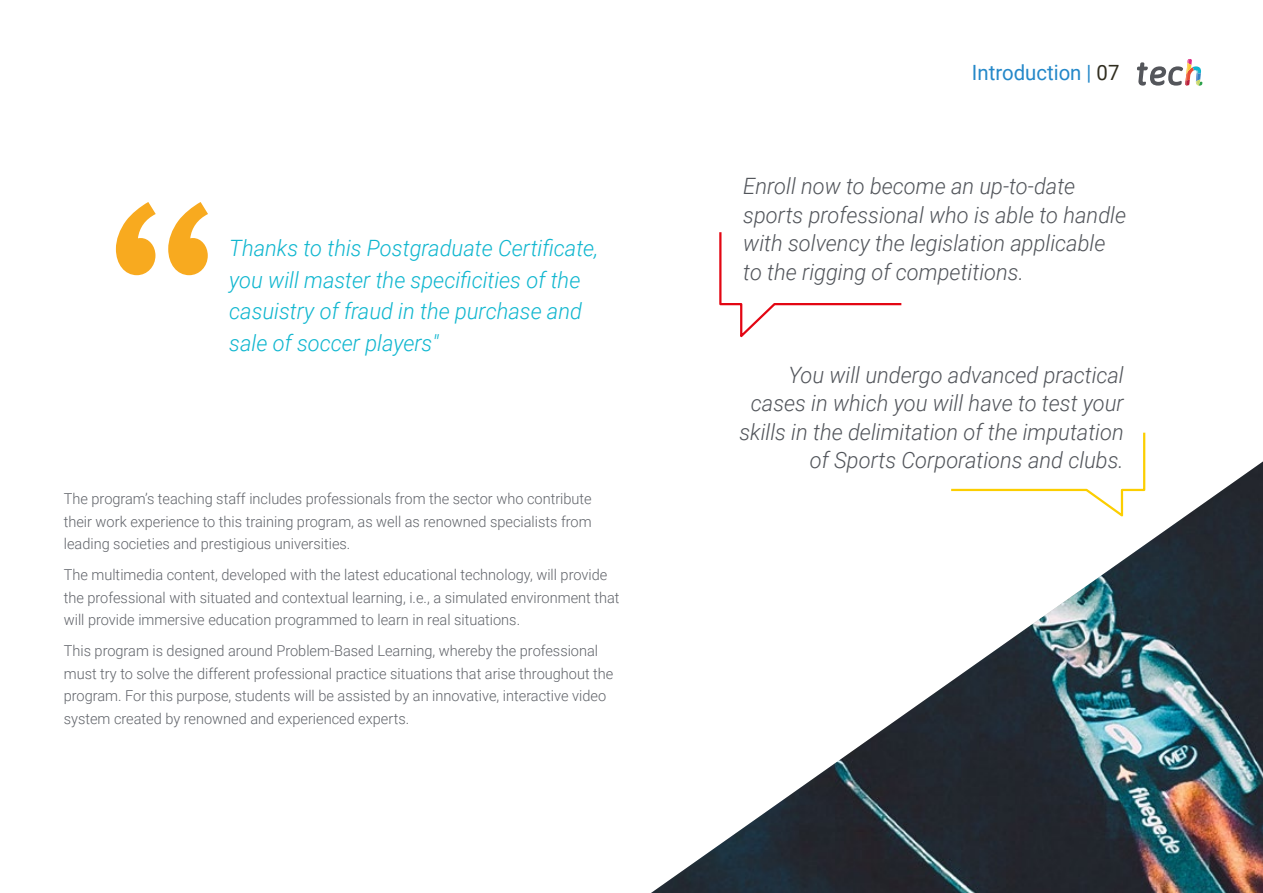
<style>
.page{position:relative;width:1263px;height:893px;background:#fff}
.page>*{position:absolute;margin:0;border:0;box-sizing:border-box;transform-origin:0 0}
.t1{font:italic 300 22.5px/28.5px "Roboto";color:#52555b;text-align:right}
.t2{font:italic 300 22.5px/31.5px "Roboto";color:#0fb6cf}
.t3{font:21px "Roboto";color:#2488c9}
.t4{font:300 15px/22.5px "Roboto";color:#61646a}
.s1{color:#312e20}
</style>
<div class="page">
<img style="left:651px;top:461px;width:612px;height:432px">
<svg style="left:949px;top:432px;width:197px;height:88px"></svg>
<svg style="left:719px;top:232px;width:183px;height:106px"></svg>
<svg style="left:116px;top:202px;width:92px;height:73px"></svg>
<svg style="left:1137px;top:59px;width:65px;height:27px"></svg>
<h1 class="t2" style="left:229px;top:232px;width:371px">Thanks to this Postgraduate Certificate, you will master the specificities of the casuistry of fraud in the purchase and sale of soccer players"</h1>
<p class="t4" style="left:64px;top:487px;width:529px;text-align:justify">The program’s teaching staff includes professionals from the sector who contribute their work experience to this training program, as well as renowned specialists from leading societies and prestigious universities.</p>
<p class="t4" style="left:64px;top:563px;width:557px">The multimedia content, developed with the latest educational technology, will provide the professional with situated and contextual learning, i.e., a simulated environment that will provide immersive education programmed to learn in real situations.</p>
<p class="t4" style="left:64px;top:639px;width:551px">This program is designed around Problem-Based Learning, whereby the professional must try to solve the different professional practice situations that arise throughout the program. For this purpose, students will be assisted by an innovative, interactive video system created by renowned and experienced experts.</p>
<h2 class="t3" style="left:972px;top:57px;width:149px">Introduction | <span class="s1">07</span></h2>
<h1 class="t1" style="left:743px;top:171px;width:384px;text-align:left">Enroll now to become an up-to-date sports professional who is able to handle with solvency the legislation applicable to the rigging of competitions.</h1>
<h1 class="t1" style="left:739px;top:360px;width:386px">You will undergo advanced practical cases in which you will have to test your skills in the delimitation of the imputation of Sports Corporations and clubs.</h1>
</div>
